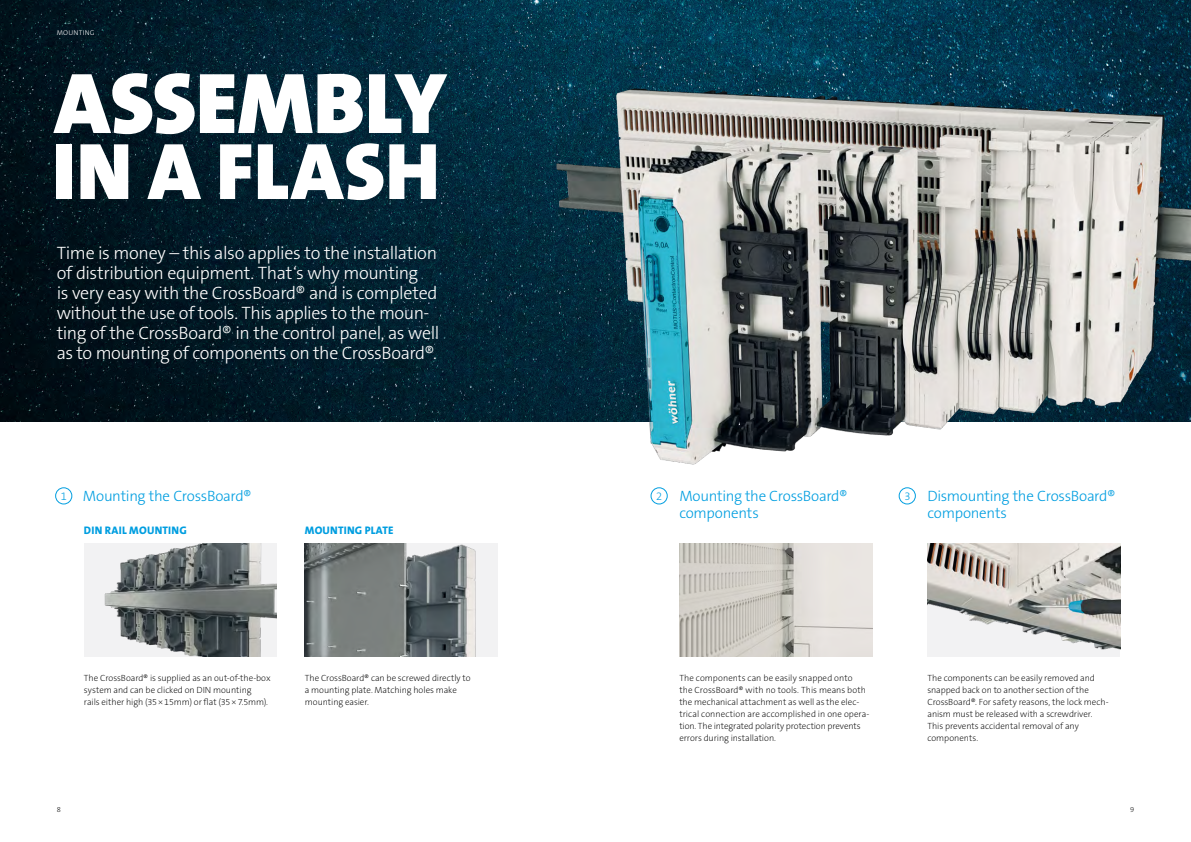
<style>
.page{position:relative;width:1191px;height:842px;background:#fff}
.page>*{position:absolute;margin:0;border:0;box-sizing:border-box;transform-origin:0 0}
.t1{font:900 87px "The Sans B Plus W9";color:#fff}
.t2{font:900 81px "The Sans B Plus W9";letter-spacing:.01em;color:#fff}
.t3{font:300 18px/20px "The Sans B Plus W3";letter-spacing:-.025em;color:#fff}
.t4{font:300 15px/17px "The Sans B Plus W3";letter-spacing:-.02em;color:#009ee0}
.t5{font:800 11px "The Sans B Plus W8";letter-spacing:.02em;color:#009ee0}
.t6{font:200 9px/12px "The Sans B Plus W2";letter-spacing:-.005em;color:#000}
.t7{font:200 7.5px "The Sans B Plus W2";color:#000}
.t8{font:300 7px "The Sans B Plus W3";letter-spacing:.035em;color:#fff}
.s1{font-size:11px}
</style>
<div class="page">
<img style="left:0;top:0;width:1191px;height:421px">
<img style="left:305px;top:543px;width:192px;height:114px">
<img style="left:84px;top:543px;width:192px;height:114px">
<img style="left:679px;top:543px;width:193px;height:114px">
<img style="left:927px;top:543px;width:193px;height:112px">
<img style="left:526px;top:59px;width:665px;height:406px">
<div style="left:50px;top:23px;width:51px;height:19px;background:#001521"></div>
<div style="left:55px;top:487px;width:17px;height:17px;border:1px solid #009ee0;border-radius:50%"></div>
<div style="left:651px;top:487px;width:16px;height:17px;border:1px solid #009ee0;border-radius:50%"></div>
<div style="left:899px;top:487px;width:16px;height:17px;border:1px solid #009ee0;border-radius:50%"></div>
<p class="t8" style="left:57px;top:28px;width:40px">MOUNTING</p>
<h1 class="t1" style="left:54px;top:48px;width:394px">ASSEMBLY</h1>
<h2 class="t2" style="left:53px;top:120px;width:388px">IN A FLASH</h2>
<p class="t3" style="left:57px;top:243px;width:384px">Time is money – this also applies to the installation of distribution equipment. That‘s why mounting<br>is very easy with the CrossBoard® and is completed without the use of tools. This applies to the moun&shy;ting of the CrossBoard® in the control panel, as well as to mounting of components on the CrossBoard®.</p>
<h3 class="t4" style="left:61px;top:487px;width:192px"><span class="s1">1</span> Mounting the CrossBoard®</h3>
<p class="t5" style="left:84px;top:523px;width:104px">DIN RAIL MOUNTING</p>
<p class="t5" style="left:305px;top:523px;width:90px">MOUNTING PLATE</p>
<p class="t6" style="left:84px;top:672px;width:188px">The CrossBoard® is supplied as an out-of-the-box system and can be clicked on DIN mounting<br>rails either high (35×15mm) or flat (35×7.5mm).</p>
<p class="t6" style="left:305px;top:672px;width:167px">The CrossBoard® can be screwed directly to a mounting plate. Matching holes make mounting easier.</p>
<p class="t7" style="left:57px;top:804px;width:6px">8</p>
<h3 class="t4" style="left:679px;top:487px;width:170px;text-indent:-23px"><span class="s1">2</span> Mounting the CrossBoard® components</h3>
<h3 class="t4" style="left:927px;top:487px;width:189px;text-indent:-23px"><span class="s1">3</span> Dismounting the CrossBoard® components</h3>
<p class="t6" style="left:679px;top:672px;width:192px">The components can be easily snapped onto<br>the CrossBoard® with no tools. This means both the mechanical attachment as well as the elec&shy;trical connection are accomplished in one opera&shy;tion. The integrated polarity protection prevents errors during installation.</p>
<p class="t6" style="left:927px;top:672px;width:183px">The components can be easily removed and snapped back on to another section of the CrossBoard®. For safety reasons, the lock mech&shy;anism must be released with a screwdriver.<br>This prevents accidental removal of any components.</p>
<p class="t7" style="left:1130px;top:804px;width:6px">9</p>
</div>
